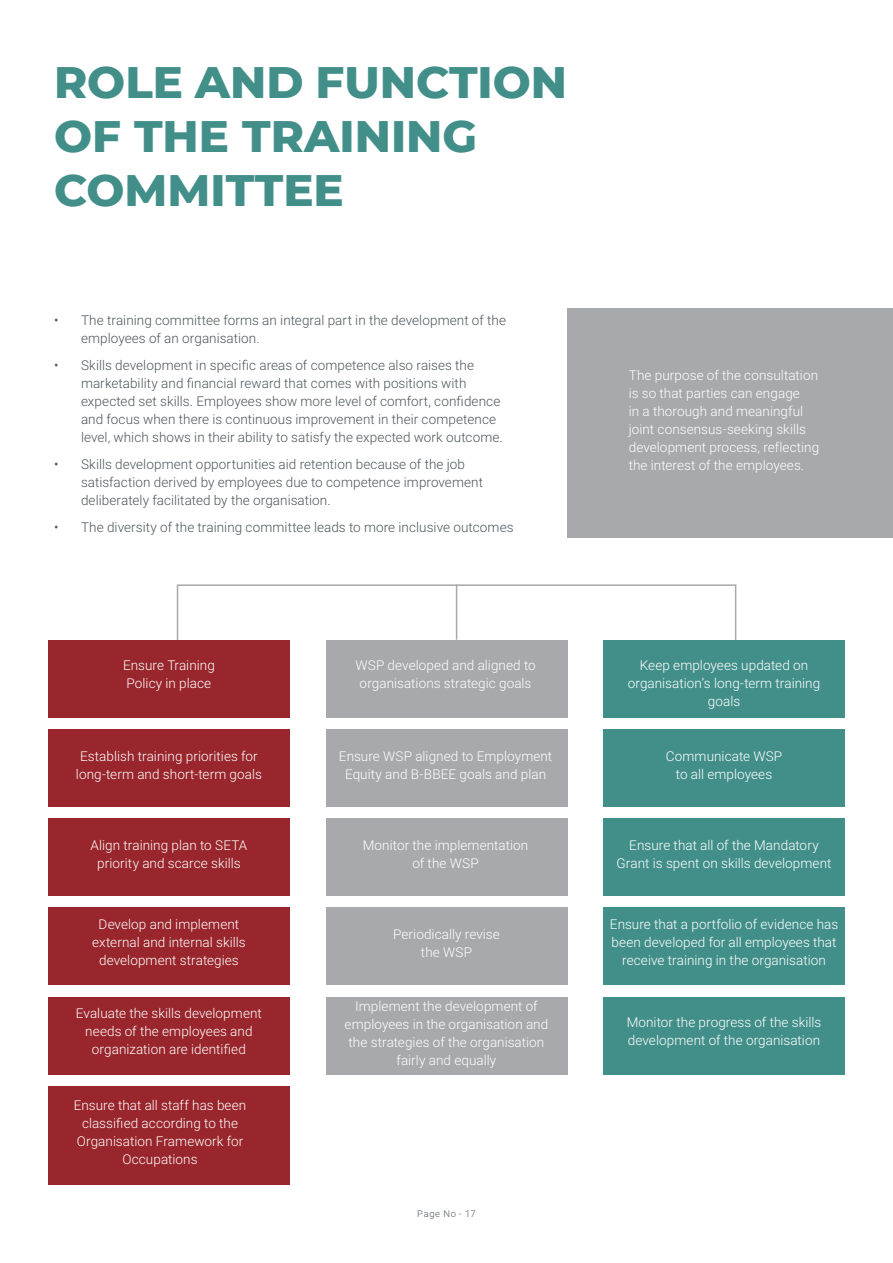
<style>
.page{position:relative;width:893px;height:1263px;background:#fff}
.page>*{position:absolute;margin:0;border:0;box-sizing:border-box;transform-origin:0 0}
.t1{font:800 45px/54px "Montserrat";color:#428f8a}
.t2{font:300 13.5px/18px "Roboto";letter-spacing:.005em;color:#fff;text-align:center}
.t3{font:300 13.5px/18px "Roboto";letter-spacing:.005em;color:#4e555a}
.t4{font:300 9.3px "Roboto";letter-spacing:.07em;color:#4e555a}
</style>
<div class="page">
<div style="left:567px;top:308px;width:326px;height:230px;background:#a8a9ad"></div>
<svg style="left:176px;top:584px;width:561px;height:72px"></svg>
<div style="left:48px;top:640px;width:242px;height:77px;background:#98262c"></div>
<div style="left:48px;top:818px;width:242px;height:78px;background:#98262c"></div>
<div style="left:48px;top:729px;width:242px;height:78px;background:#98262c"></div>
<div style="left:48px;top:907px;width:242px;height:78px;background:#98262c"></div>
<div style="left:48px;top:997px;width:242px;height:77px;background:#98262c"></div>
<div style="left:48px;top:1086px;width:242px;height:99px;background:#98262c"></div>
<div style="left:326px;top:640px;width:241px;height:77px;background:#a8a9ad"></div>
<div style="left:326px;top:818px;width:241px;height:78px;background:#a8a9ad"></div>
<div style="left:326px;top:729px;width:241px;height:78px;background:#a8a9ad"></div>
<div style="left:326px;top:907px;width:241px;height:78px;background:#a8a9ad"></div>
<div style="left:326px;top:997px;width:241px;height:77px;background:#a8a9ad"></div>
<div style="left:603px;top:640px;width:242px;height:77px;background:#428f8a"></div>
<div style="left:603px;top:818px;width:242px;height:78px;background:#428f8a"></div>
<div style="left:603px;top:729px;width:242px;height:78px;background:#428f8a"></div>
<div style="left:603px;top:907px;width:242px;height:78px;background:#428f8a"></div>
<div style="left:603px;top:997px;width:242px;height:77px;background:#428f8a"></div>
<hr style="left:456px;top:584px;width:1px;height:56px;background:#a8a9ad">
<h1 class="t1" style="left:54px;top:57px;width:515px">ROLE AND FUNCTION<br>OF THE TRAINING<br>COMMITTEE</h1>
<p class="t3" style="left:81px;top:312px;width:426px;text-indent:-27px">• The training committee forms an integral part in the development of the employees of an organisation.</p>
<p class="t3" style="left:81px;top:357px;width:423px;text-indent:-27px">• Skills development in specific areas of competence also raises the marketability and financial reward that comes with positions with expected set skills. Employees show more level of comfort, confidence and focus when there is continuous improvement in their competence level, which shows in their ability to satisfy the expected work outcome.</p>
<p class="t3" style="left:81px;top:456px;width:404px;text-indent:-27px">• Skills development opportunities aid retention because of the job satisfaction derived by employees due to competence improvement deliberately facilitated by the organisation.</p>
<p class="t3" style="left:54px;top:519px;width:461px">• The diversity of the training committee leads to more inclusive outcomes</p>
<p class="t2" style="left:629px;top:367px;width:192px;text-align:left">The purpose of the consultation is so that parties can engage<br>in a thorough and meaningful joint consensus-seeking skills development process, reflecting the interest of the employees.</p>
<p class="t2" style="left:123px;top:657px;width:93px;text-align:left">Ensure Training<br>Policy in place</p>
<p class="t2" style="left:76px;top:748px;width:188px">Establish training priorities for long-term and short-term goals</p>
<p class="t2" style="left:91px;top:837px;width:158px">Align training plan to SETA priority and scarce skills</p>
<p class="t2" style="left:92px;top:916px;width:155px">Develop and implement external and internal skills development strategies</p>
<p class="t2" style="left:76px;top:1005px;width:187px">Evaluate the skills development needs of the employees and organization are identified</p>
<p class="t2" style="left:74px;top:1097px;width:174px">Ensure that all staff has been classified according to the<br>Organisation Framework for<br>Occupations</p>
<p class="t2" style="left:355px;top:657px;width:182px">WSP developed and aligned to organisations strategic goals</p>
<p class="t2" style="left:339px;top:748px;width:215px">Ensure WSP aligned to Employment<br>Equity and B-BBEE goals and plan</p>
<p class="t2" style="left:363px;top:837px;width:167px">Monitor the implementation of the WSP</p>
<p class="t2" style="left:393px;top:926px;width:108px">Periodically revise the WSP</p>
<p class="t2" style="left:345px;top:998px;width:205px">Implement the development of employees in the organisation and the strategies of the organisation fairly and equally</p>
<p class="t4" style="left:417px;top:1209px;width:60px">Page No - 17</p>
<p class="t2" style="left:628px;top:657px;width:194px">Keep employees updated on organisation’s long-term training goals</p>
<p class="t2" style="left:666px;top:748px;width:118px">Communicate WSP to all employees</p>
<p class="t2" style="left:617px;top:837px;width:216px">Ensure that all of the Mandatory<br>Grant is spent on skills development</p>
<p class="t2" style="left:610px;top:916px;width:230px">Ensure that a portfolio of evidence has been developed for all employees that receive training in the organisation</p>
<p class="t2" style="left:627px;top:1014px;width:196px;text-align:left">Monitor the progress of the skills development of the organisation</p>
</div>
